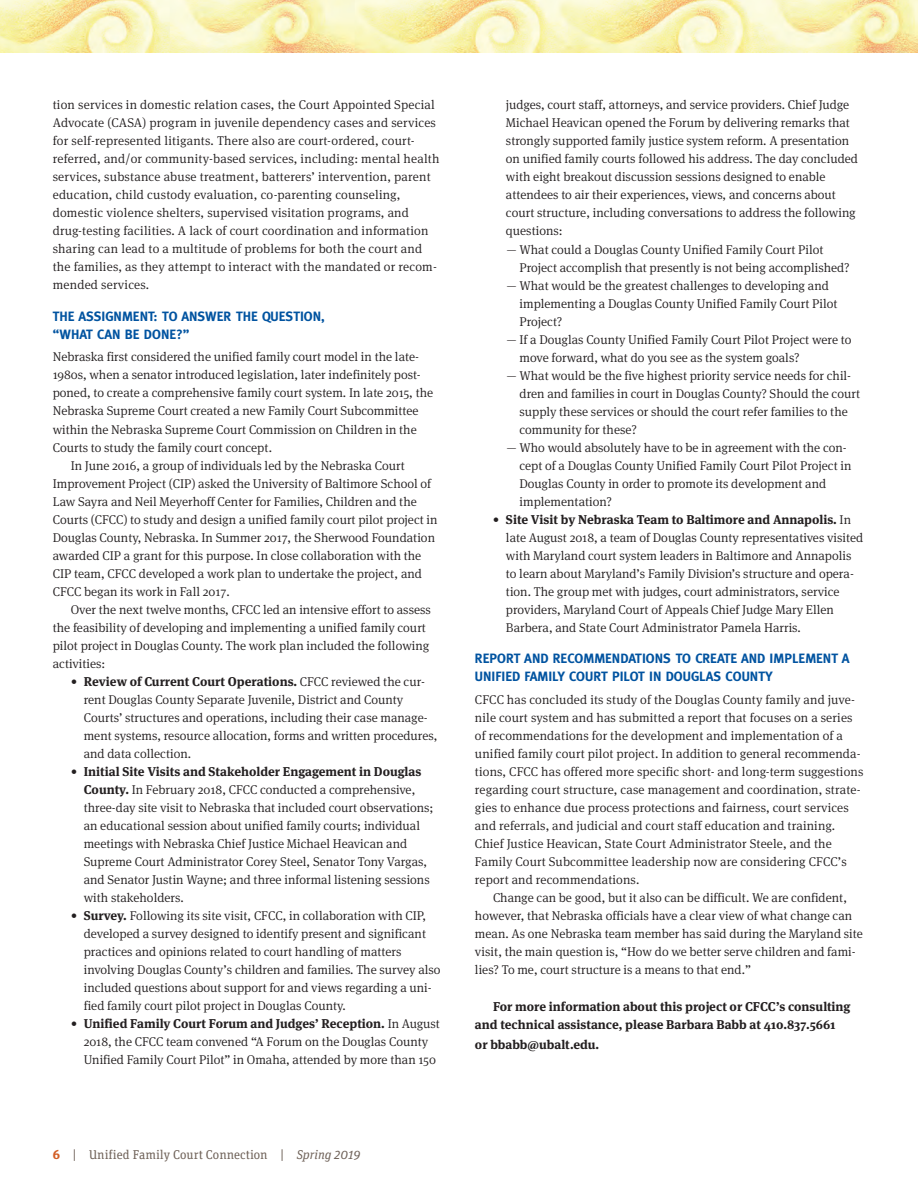
<style>
.page{position:relative;width:918px;height:1189px;background:#fff}
.page>*{position:absolute;margin:0;border:0;box-sizing:border-box;transform-origin:0 0}
.t1{font:700 13.5px/18px "Meta";color:#0153a0}
.t2{font:300 12.75px/18px "Meta Serif OT";color:#231f20}
.t3{font:700 12.75px/18px "Meta Serif OT";color:#231f20}
.t4{font:12.75px "Unit Slab OT";color:#6f6259}
.s1{font-weight:700}
.s2{font-weight:700;color:#d35f27}
.s3{font-style:italic}
</style>
<div class="page">
<svg style="left:0;top:0;width:917px;height:53px;background:#f8f0b6"></svg>
<p class="t2" style="left:53px;top:96px;width:388px">tion services in domestic relation cases, the Court Appointed Special Advocate (CASA) program in juvenile dependency cases and services for self-represented litigants. There also are court-ordered, court&shy;referred, and/or community-based services, including: mental health services, substance abuse treatment, batterers’ intervention, parent education, child custody evaluation, co-parenting counseling, domestic violence shelters, supervised visitation programs, and drug-testing facilities. A lack of court coordination and information sharing can lead to a multitude of problems for both the court and the families, as they attempt to interact with the mandated or recom&shy;mended services.</p>
<p class="t1" style="left:53px;top:307px;width:273px">THE ASSIGNMENT: TO ANSWER THE QUESTION, “WHAT CAN BE DONE?”</p>
<p class="t2" style="left:53px;top:348px;width:367px">Nebraska first considered the unified family court model in the late-</p>
<p class="t2" style="left:53px;top:366px;width:369px">1980s, when a senator introduced legislation, later indefinitely post-</p>
<p class="t2" style="left:53px;top:384px;width:382px">poned, to create a comprehensive family court system. In late 2015, the</p>
<p class="t2" style="left:53px;top:402px;width:367px">Nebraska Supreme Court created a new Family Court Subcommittee</p>
<p class="t2" style="left:53px;top:420px;width:365px">within the Nebraska Supreme Court Commission on Children in the</p>
<p class="t2" style="left:53px;top:438px;width:221px">Courts to study the family court concept.</p>
<p class="t2" style="left:71px;top:456px;width:335px">In June 2016, a group of individuals led by the Nebraska Court</p>
<p class="t2" style="left:53px;top:474px;width:380px">Improvement Project (CIP) asked the University of Baltimore School of</p>
<p class="t2" style="left:53px;top:492px;width:365px">Law Sayra and Neil Meyerhoff Center for Families, Children and the</p>
<p class="t2" style="left:53px;top:510px;width:386px">Courts (CFCC) to study and design a unified family court pilot project in</p>
<p class="t2" style="left:53px;top:528px;width:383px">Douglas County, Nebraska. In Summer 2017, the Sherwood Foundation</p>
<p class="t2" style="left:53px;top:546px;width:370px">awarded CIP a grant for this purpose. In close collaboration with the</p>
<p class="t2" style="left:53px;top:564px;width:370px">CIP team, CFCC developed a work plan to undertake the project, and</p>
<p class="t2" style="left:53px;top:582px;width:178px">CFCC began its work in Fall 2017.</p>
<p class="t2" style="left:71px;top:600px;width:361px">Over the next twelve months, CFCC led an intensive effort to assess</p>
<p class="t2" style="left:53px;top:618px;width:374px">the feasibility of developing and implementing a unified family court</p>
<p class="t2" style="left:53px;top:636px;width:378px">pilot project in Douglas County. The work plan included the following</p>
<p class="t2" style="left:53px;top:654px;width:54px">activities:</p>
<p class="t2" style="left:84px;top:672px;width:355px;text-indent:-13px"><span class="s1">• Review of Current Court Operations.</span> CFCC reviewed the cur&shy;rent Douglas County Separate Juvenile, District and County Courts’ structures and operations, including their case manage&shy;ment systems, resource allocation, forms and written procedures, and data collection.</p>
<p class="t2" style="left:84px;top:762px;width:351px;text-indent:-13px"><span class="s1">• Initial Site Visits and Stakeholder Engagement in Douglas County.</span> In February 2018, CFCC conducted a comprehensive, three-day site visit to Nebraska that included court observations; an educational session about unified family courts; individual meetings with Nebraska Chief Justice Michael Heavican and Supreme Court Administrator Corey Steel, Senator Tony Vargas, and Senator Justin Wayne; and three informal listening sessions with stakeholders.</p>
<p class="t2" style="left:84px;top:906px;width:358px;text-indent:-13px"><span class="s1">• Survey.</span> Following its site visit, CFCC, in collaboration with CIP, developed a survey designed to identify present and significant practices and opinions related to court handling of matters involving Douglas County’s children and families. The survey also included questions about support for and views regarding a uni&shy;fied family court pilot project in Douglas County.</p>
<p class="t2" style="left:84px;top:1014px;width:357px;text-indent:-13px"><span class="s1">• Unified Family Court Forum and Judges’ Reception.</span> In August<br>2018, the CFCC team convened “A Forum on the Douglas County<br>Unified Family Court Pilot” in Omaha, attended by more than 150</p>
<p class="t4" style="left:53px;top:1146px;width:309px"><span class="s2">6</span> | Unified Family Court Connection | <span class="s3">Spring 2019</span></p>
<p class="t2" style="left:506px;top:96px;width:353px">judges, court staff, attorneys, and service providers. Chief Judge Michael Heavican opened the Forum by delivering remarks that strongly supported family justice system reform. A presentation on unified family courts followed his address. The day concluded with eight breakout discussion sessions designed to enable attendees to air their experiences, views, and concerns about court structure, including conversations to address the following questions:</p>
<p class="t2" style="left:519px;top:240px;width:331px;text-indent:-13px">— What could a Douglas County Unified Family Court Pilot<br>Project accomplish that presently is not being accomplished?</p>
<p class="t2" style="left:519px;top:276px;width:319px;text-indent:-13px">— What would be the greatest challenges to developing and implementing a Douglas County Unified Family Court Pilot<br>Project?</p>
<p class="t2" style="left:519px;top:330px;width:333px;text-indent:-13px">— If a Douglas County Unified Family Court Pilot Project were to move forward, what do you see as the system goals?</p>
<p class="t2" style="left:519px;top:366px;width:342px;text-indent:-13px">— What would be the five highest priority service needs for chil&shy;dren and families in court in Douglas County? Should the court supply these services or should the court refer families to the community for these?</p>
<p class="t2" style="left:519px;top:438px;width:333px;text-indent:-13px">— Who would absolutely have to be in agreement with the con&shy;cept of a Douglas County Unified Family Court Pilot Project in Douglas County in order to promote its development and implementation?</p>
<p class="t2" style="left:506px;top:510px;width:359px;text-indent:-13px"><span class="s1">• Site Visit by Nebraska Team to Baltimore and Annapolis.</span> In late August 2018, a team of Douglas County representatives visited with Maryland court system leaders in Baltimore and Annapolis to learn about Maryland’s Family Division’s structure and opera&shy;tion. The group met with judges, court administrators, service providers, Maryland Court of Appeals Chief Judge Mary Ellen Barbera, and State Court Administrator Pamela Harris.</p>
<p class="t1" style="left:475px;top:649px;width:376px">REPORT AND RECOMMENDATIONS TO CREATE AND IMPLEMENT A<br>UNIFIED FAMILY COURT PILOT IN DOUGLAS COUNTY</p>
<p class="t2" style="left:475px;top:690px;width:390px">CFCC has concluded its study of the Douglas County family and juve&shy;nile court system and has submitted a report that focuses on a series of recommendations for the development and implementation of a unified family court pilot project. In addition to general recommenda&shy;tions, CFCC has offered more specific short- and long-term suggestions regarding court structure, case management and coordination, strate&shy;gies to enhance due process protections and fairness, court services and referrals, and judicial and court staff education and training.<br>Chief Justice Heavican, State Court Administrator Steele, and the Family Court Subcommittee leadership now are considering CFCC’s report and recommendations.</p>
<p class="t2" style="left:475px;top:888px;width:389px;text-indent:18px">Change can be good, but it also can be difficult. We are confident, however, that Nebraska officials have a clear view of what change can mean. As one Nebraska team member has said during the Maryland site visit, the main question is, “How do we better serve children and fami&shy;lies? To me, court structure is a means to that end.”</p>
<p class="t3" style="left:475px;top:997px;width:377px;text-indent:18px">For more information about this project or CFCC’s consulting and technical assistance, please Barbara Babb at 410.837.5661</p>
<p class="t3" style="left:475px;top:1035px;width:126px">or bbabb@ubalt.edu.</p>
</div>
